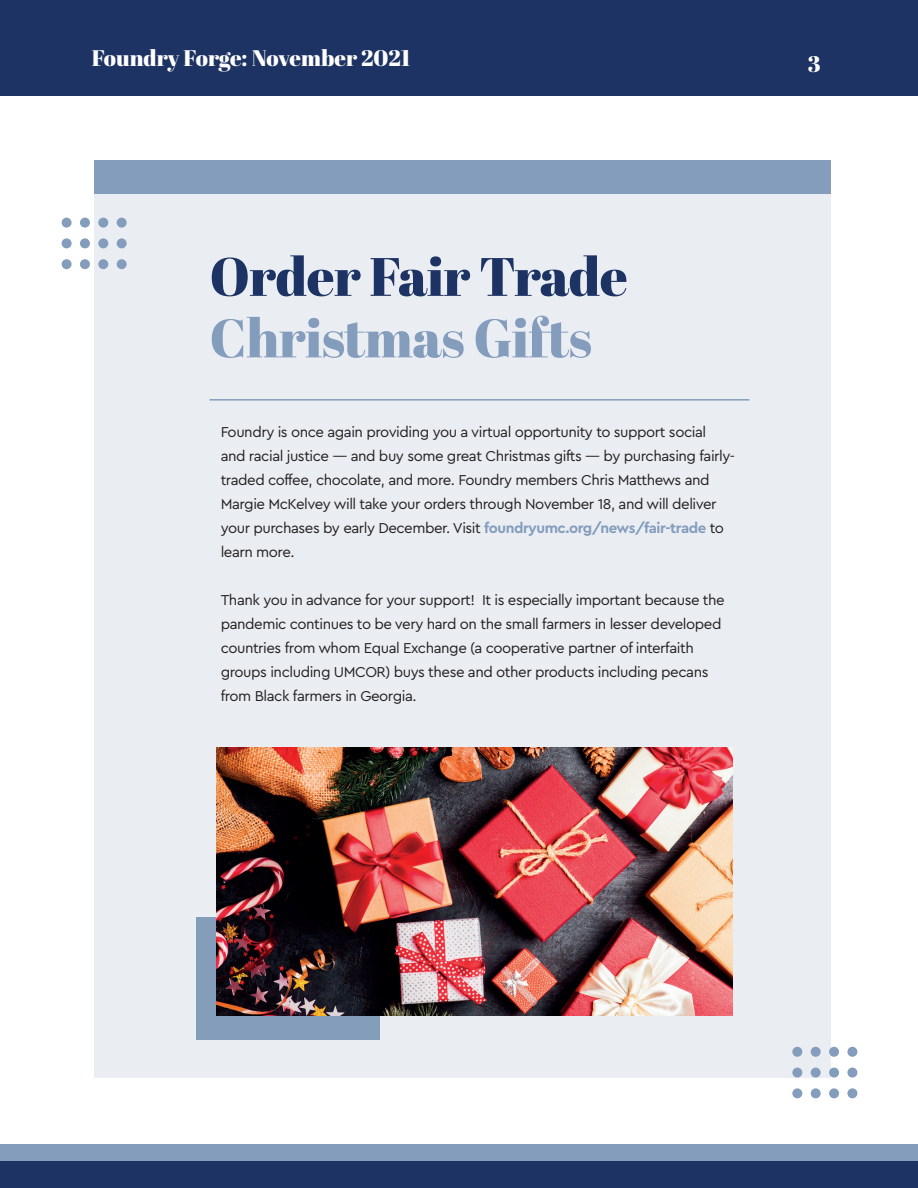
<style>
.page{position:relative;width:918px;height:1188px;background:#fff}
.page>*{position:absolute;margin:0;border:0;box-sizing:border-box;transform-origin:0 0}
.t1{font:54px "Abril Fatface";letter-spacing:-.01em;color:#1d3363}
.t2{font:54px "Abril Fatface";letter-spacing:-.01em;color:#849dbc}
.t3{font:22.5px "Abril Fatface";color:#fff}
.t4{font:15px/24px "Cera Pro";letter-spacing:-.03em;color:#231f20}
.s1{font-weight:700;color:#849dbc}
</style>
<div class="page">
<div style="left:0;top:0;width:918px;height:95px;background:#1d3363"></div>
<div style="left:0;top:1153px;width:918px;height:35px;background:#1d3363"></div>
<div style="left:0;top:1145px;width:918px;height:16px;background:#849dbc"></div>
<div style="left:94px;top:160px;width:736px;height:34px;background:#849dbc"></div>
<div style="left:94px;top:194px;width:736px;height:884px;background:#eaeef3"></div>
<hr style="left:210px;top:399px;width:540px;height:2px;background:#859dbb">
<div style="left:829px;top:1047px;width:10px;height:10px;background:#849dbc;border-radius:50%"></div>
<div style="left:98px;top:218px;width:10px;height:10px;background:#849dbc;border-radius:50%"></div>
<div style="left:811px;top:1047px;width:10px;height:10px;background:#849dbc;border-radius:50%"></div>
<div style="left:80px;top:218px;width:10px;height:10px;background:#849dbc;border-radius:50%"></div>
<div style="left:847px;top:1047px;width:10px;height:10px;background:#849dbc;border-radius:50%"></div>
<div style="left:117px;top:218px;width:10px;height:10px;background:#849dbc;border-radius:50%"></div>
<div style="left:792px;top:1047px;width:10px;height:10px;background:#849dbc;border-radius:50%"></div>
<div style="left:62px;top:218px;width:10px;height:10px;background:#849dbc;border-radius:50%"></div>
<div style="left:829px;top:1068px;width:10px;height:10px;background:#849dbc;border-radius:50%"></div>
<div style="left:98px;top:238px;width:10px;height:10px;background:#849dbc;border-radius:50%"></div>
<div style="left:811px;top:1068px;width:10px;height:10px;background:#849dbc;border-radius:50%"></div>
<div style="left:80px;top:238px;width:10px;height:10px;background:#849dbc;border-radius:50%"></div>
<div style="left:847px;top:1068px;width:10px;height:10px;background:#849dbc;border-radius:50%"></div>
<div style="left:117px;top:238px;width:10px;height:10px;background:#849dbc;border-radius:50%"></div>
<div style="left:792px;top:1068px;width:10px;height:10px;background:#849dbc;border-radius:50%"></div>
<div style="left:62px;top:238px;width:10px;height:10px;background:#849dbc;border-radius:50%"></div>
<div style="left:829px;top:1088px;width:10px;height:10px;background:#849dbc;border-radius:50%"></div>
<div style="left:98px;top:259px;width:10px;height:10px;background:#849dbc;border-radius:50%"></div>
<div style="left:811px;top:1088px;width:10px;height:10px;background:#849dbc;border-radius:50%"></div>
<div style="left:80px;top:259px;width:10px;height:10px;background:#849dbc;border-radius:50%"></div>
<div style="left:847px;top:1088px;width:10px;height:10px;background:#849dbc;border-radius:50%"></div>
<div style="left:117px;top:259px;width:10px;height:10px;background:#849dbc;border-radius:50%"></div>
<div style="left:792px;top:1088px;width:10px;height:10px;background:#849dbc;border-radius:50%"></div>
<div style="left:62px;top:259px;width:10px;height:10px;background:#849dbc;border-radius:50%"></div>
<img style="left:217px;top:748px;width:516px;height:267px">
<h2 class="t3" style="left:92px;top:42px;width:320px">Foundry Forge: November 2021</h2>
<h2 class="t3" style="left:808px;top:49px;width:14px">3</h2>
<h1 class="t1" style="left:210px;top:239px;width:420px">Order Fair Trade</h1>
<h1 class="t2" style="left:210px;top:300px;width:384px">Christmas Gifts</h1>
<p class="t4" style="left:221px;top:419px;width:516px">Foundry is once again providing you a virtual opportunity to support social<br>and racial justice — and buy some great Christmas gifts — by purchasing fairly&shy;traded coffee, chocolate, and more. Foundry members Chris Matthews and Margie McKelvey will take your orders through November 18, and will deliver your purchases by early December. Visit <span class="s1">foundryumc.org/news/fair-trade</span> to learn more.</p>
<p class="t4" style="left:221px;top:587px;width:506px">Thank you in advance for your support! It is especially important because the pandemic continues to be very hard on the small farmers in lesser developed countries from whom Equal Exchange (a cooperative partner of interfaith groups including UMCOR) buys these and other products including pecans from Black farmers in Georgia.</p>
</div>
